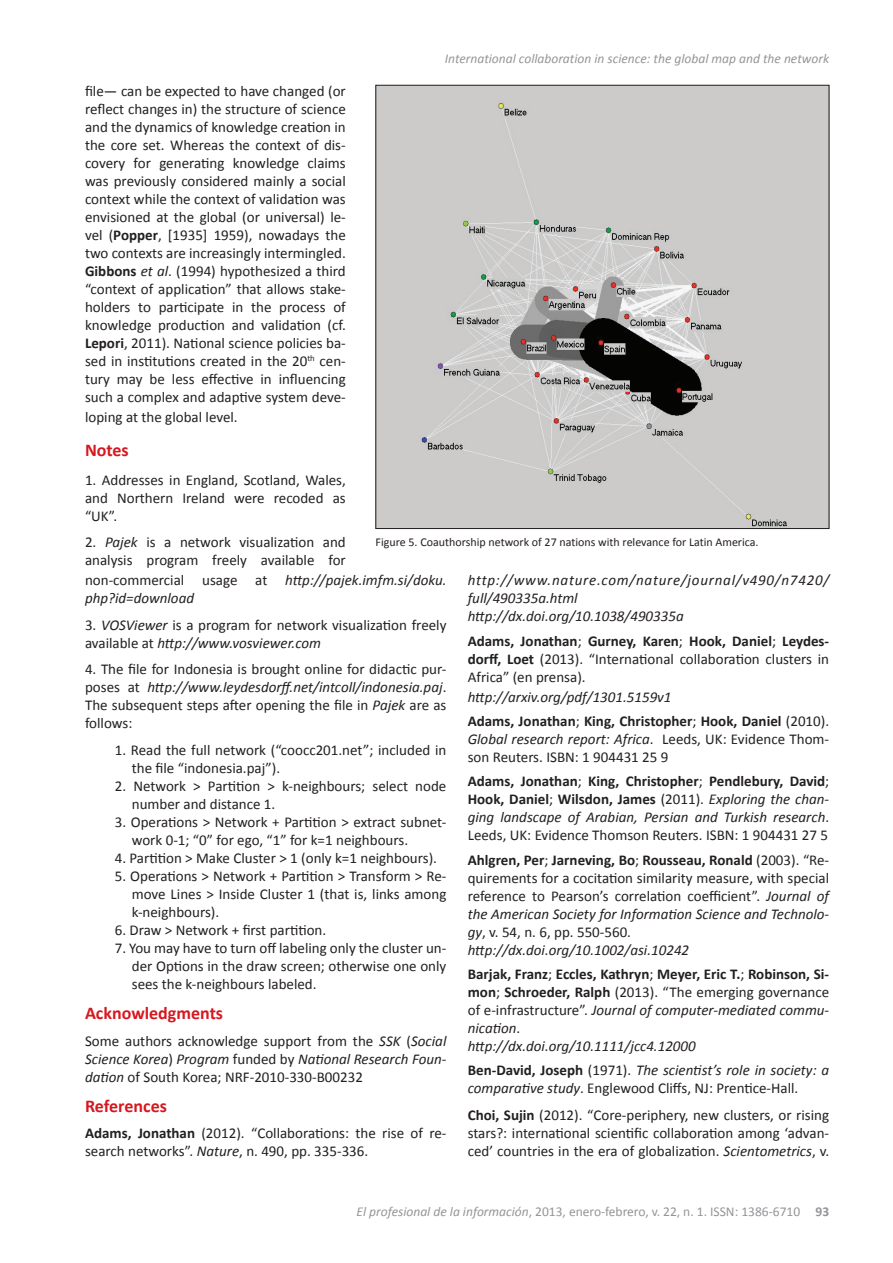
<style>
.page{position:relative;width:893px;height:1263px;background:#fff}
.page>*{position:absolute;margin:0;border:0;box-sizing:border-box;transform-origin:0 0}
.t1{font:700 18px "Calibri";color:#d7171f}
.t2{font:15px/18px "Calibri";color:#231f20;text-align:justify}
.t3{font:italic 15px/18px "Calibri";color:#231f20}
.t4{font:700 15px/18px "Calibri";color:#231f20}
.t5{font:italic 15px/18px "Calibri";letter-spacing:.04em;color:#231f20}
.t6{font:13.5px "Calibri";color:#939598}
.t7{font:italic 13.5px "Calibri";color:#939598}
.t8{font:12px "Calibri";color:#231f20}
.s1{font-weight:700}
.s2{font-style:italic}
.s3{font-style:normal}
.s4{font-weight:400;font-style:italic}
.s5{font-weight:400}
.s6{font-weight:700;font-style:normal}
</style>
<div class="page">
<img style="left:378px;top:87px;width:449px;height:440px">
<p class="t7" style="left:445px;top:50px;width:386px">International collaboration in science: the global map and the network</p>
<p class="t2" style="left:85px;top:82px;width:262px">file— can be expected to have changed (or reflect changes in) the structure of science and the dynamics of knowledge creation in the core set. Whereas the context of dis&shy;covery for generating knowledge claims was previously considered mainly a social context while the context of validation was envisioned at the global (or universal) le&shy;vel (<span class="s1">Popper</span>, [1935] 1959), nowadays the two contexts are increasingly intermingled.<br><span class="s1">Gibbons</span> <span class="s2">et al</span>. (1994) hypothesized a third “context of application” that allows stake&shy;holders to participate in the process of knowledge production and validation (cf.<br><span class="s1">Lepori</span>, 2011). National science policies ba&shy;sed in institutions created in the 20<sup>th</sup> cen&shy;tury may be less effective in influencing such a complex and adaptive system deve-</p>
<p class="t2" style="left:85px;top:408px;width:154px">loping at the global level.</p>
<p class="t1" style="left:85px;top:439px;width:45px">Notes</p>
<p class="t2" style="left:85px;top:471px;width:262px">1. Addresses in England, Scotland, Wales, and Northern Ireland were recoded as “UK”.</p>
<p class="t2" style="left:85px;top:533px;width:262px">2. <span class="s2">Pajek</span> is a network visualization and analysis program freely available for</p>
<p class="t3" style="left:85px;top:571px;width:363px"><span class="s3">non-commercial usage at</span> http://pajek.imfm.si/doku. php?id=download</p>
<p class="t2" style="left:85px;top:616px;width:363px">3. <span class="s2">VOSViewer</span> is a program for network visualization freely available at <span class="s2">http://www.vosviewer.com</span></p>
<p class="t2" style="left:85px;top:660px;width:363px">4. The file for Indonesia is brought online for didactic pur&shy;poses at <span class="s2">http://www.leydesdorff.net/intcoll/indonesia.paj</span>.<br>The subsequent steps after opening the file in <span class="s2">Pajek</span> are as follows:</p>
<p class="t2" style="left:132px;top:741px;width:316px;text-indent:-17px">1. Read the full network (“coocc201.net”; included in the file “indonesia.paj”).</p>
<p class="t2" style="left:132px;top:777px;width:316px;text-indent:-17px">2. Network &gt; Partition &gt; k-neighbours; select node number and distance 1.</p>
<p class="t2" style="left:132px;top:813px;width:316px;text-indent:-17px">3. Operations &gt; Network + Partition &gt; extract subnet&shy;work 0-1; “0” for ego, “1” for k=1 neighbours.</p>
<p class="t2" style="left:115px;top:849px;width:324px">4. Partition &gt; Make Cluster &gt; 1 (only k=1 neighbours).</p>
<p class="t2" style="left:132px;top:867px;width:316px;text-indent:-17px">5. Operations &gt; Network + Partition &gt; Transform &gt; Re&shy;move Lines &gt; Inside Cluster 1 (that is, links among k-neighbours).</p>
<p class="t2" style="left:115px;top:921px;width:213px">6. Draw &gt; Network + first partition.</p>
<p class="t2" style="left:132px;top:939px;width:316px;text-indent:-17px">7. You may have to turn off labeling only the cluster un&shy;der Options in the draw screen; otherwise one only sees the k-neighbours labeled.</p>
<p class="t1" style="left:85px;top:1001px;width:140px">Acknowledgments</p>
<p class="t2" style="left:85px;top:1031px;width:363px">Some authors acknowledge support from the <span class="s2">SSK</span> (<span class="s2">Social Science Korea</span>) <span class="s2">Program</span> funded by <span class="s2">National Research Foun&shy;dation</span> of South Korea; NRF-2010-330-B00232</p>
<p class="t1" style="left:85px;top:1094px;width:83px">References</p>
<p class="t2" style="left:85px;top:1124px;width:363px"><span class="s1">Adams, Jonathan</span> (2012). “Collaborations: the rise of re&shy;search networks”. <span class="s2">Nature</span>, n. 490, pp. 335-336.</p>
<p class="t8" style="left:376px;top:535px;width:385px">Figure 5. Coauthorship network of 27 nations with relevance for Latin America.</p>
<p class="t5" style="left:468px;top:571px;width:363px">http://www.nature.com/nature/journal/v490/n7420/ full/490335a.html<br>http://dx.doi.org/10.1038/490335a</p>
<p class="t2" style="left:468px;top:632px;width:363px"><span class="s1">Adams, Jonathan</span>; <span class="s1">Gurney, Karen</span>; <span class="s1">Hook, Daniel</span>; <span class="s1">Leydes&shy;dorff, Loet</span> (2013). “International collaboration clusters in Africa” (en prensa).</p>
<p class="t4" style="left:468px;top:684px;width:363px;line-height:24.3px"><span class="s4">http://arxiv.org/pdf/1301.5159v1<br></span>Adams, Jonathan<span class="s5">;</span> King, Christopher<span class="s5">;</span> Hook, Daniel <span class="s5">(2010).</span></p>
<p class="t2" style="left:468px;top:730px;width:363px"><span class="s2">Global research report: Africa</span>. Leeds, UK: Evidence Thom&shy;son Reuters. ISBN: 1 904431 25 9</p>
<p class="t4" style="left:468px;top:772px;width:363px;text-align:justify">Adams, Jonathan<span class="s5">;</span> King, Christopher<span class="s5">;</span> Pendlebury, David<span class="s5">; </span>Hook, Daniel<span class="s5">;</span> Wilsdon, James <span class="s5">(2011).</span> <span class="s4">Exploring the chan&shy;ging landscape of Arabian, Persian and Turkish research</span><span class="s5">.<br>Leeds, UK: Evidence Thomson Reuters. ISBN: 1 904431 27 5</span></p>
<p class="t2" style="left:468px;top:851px;width:363px;text-align:left"><span class="s1">Ahlgren, Per</span>; <span class="s1">Jarneving, Bo</span>; <span class="s1">Rousseau, Ronald</span> (2003). “Re&shy;quirements for a cocitation similarity measure, with special reference to Pearson’s correlation coefficient”. <span class="s2">Journal of the American Society for Information Science and Technolo&shy;gy</span>, v. 54, n. 6, pp. 550-560. <span class="s2">http://dx.doi.org/10.1002/asi.10242</span></p>
<p class="t3" style="left:468px;top:964px;width:363px"><span class="s6">Barjak, Franz</span><span class="s3">;</span> <span class="s6">Eccles, Kathryn</span><span class="s3">;</span> <span class="s6">Meyer, Eric T.</span><span class="s3">;</span> <span class="s6">Robinson, Si&shy;mon</span><span class="s3">;</span> <span class="s6">Schroeder, Ralph</span> <span class="s3">(2013). “The emerging governance of e-infrastructure”.</span> Journal of computer-mediated commu&shy;nication<span class="s3">.<br></span>http://dx.doi.org/10.1111/jcc4.12000</p>
<p class="t3" style="left:468px;top:1061px;width:363px"><span class="s6">Ben-David, Joseph</span> <span class="s3">(1971).</span> The scientist’s role in society: a comparative study<span class="s3">. Englewood Cliffs, NJ: Prentice-Hall.</span></p>
<p class="t2" style="left:468px;top:1106px;width:363px"><span class="s1">Choi, Sujin</span> (2012). “Core-periphery, new clusters, or rising stars?: international scientific collaboration among ‘advan&shy;ced’ countries in the era of globalization. <span class="s2">Scientometrics</span>, v.</p>
<p class="t6" style="left:357px;top:1203px;width:474px"><span class="s2">El profesional de la información</span>, 2013, enero-febrero, v. 22, n. 1. ISSN: 1386-6710 <span class="s1">93</span></p>
</div>
